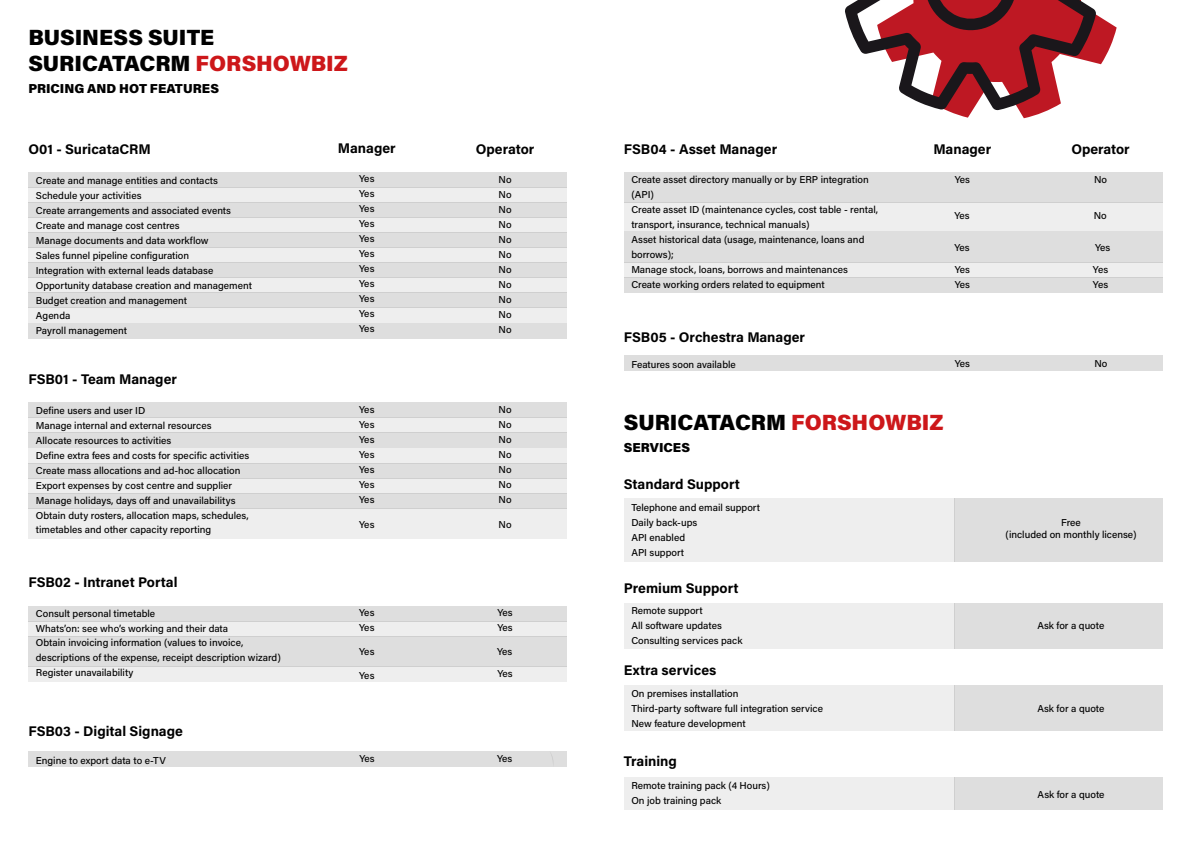
<style>
.page{position:relative;width:1191px;height:842px;background:#fff}
.page>*{position:absolute;margin:0;border:0;box-sizing:border-box;transform-origin:0 0}
.t1{font:900 22px/26.4px "Acumin Pro";color:#000}
.t2{font:700 14px "Acumin Pro";color:#000}
.t3{font:900 13px "Acumin Pro";color:#000}
.t4{font:500 10px/15px "Acumin Pro";color:#000}
.s1{color:#cd171a}
</style>
<div class="page">
<svg style="left:28px;top:766px;width:526px;height:1px"></svg>
<div style="left:28px;top:172px;width:539px;height:15px;background:#dedede"></div>
<div style="left:28px;top:187px;width:539px;height:15px;background:#eee"></div>
<div style="left:624px;top:499px;width:330px;height:63px;background:#eee"></div>
<div style="left:954px;top:499px;width:208px;height:63px;background:#dedede"></div>
<div style="left:954px;top:603px;width:208px;height:45px;background:#dedede"></div>
<div style="left:954px;top:685px;width:208px;height:46px;background:#dedede"></div>
<div style="left:954px;top:778px;width:208px;height:32px;background:#dedede"></div>
<div style="left:624px;top:603px;width:330px;height:46px;background:#eee"></div>
<div style="left:624px;top:685px;width:330px;height:46px;background:#eee"></div>
<div style="left:624px;top:778px;width:330px;height:32px;background:#eee"></div>
<div style="left:28px;top:202px;width:539px;height:15px;background:#dedede"></div>
<div style="left:28px;top:403px;width:539px;height:15px;background:#dedede"></div>
<div style="left:28px;top:217px;width:539px;height:15px;background:#eee"></div>
<div style="left:28px;top:418px;width:539px;height:15px;background:#eee"></div>
<div style="left:28px;top:606px;width:539px;height:15px;background:#dedede"></div>
<div style="left:28px;top:232px;width:539px;height:16px;background:#dedede"></div>
<div style="left:624px;top:173px;width:538px;height:30px;background:#dedede"></div>
<div style="left:28px;top:433px;width:539px;height:15px;background:#dedede"></div>
<div style="left:28px;top:621px;width:539px;height:15px;background:#eee"></div>
<div style="left:28px;top:248px;width:539px;height:15px;background:#eee"></div>
<div style="left:624px;top:202px;width:538px;height:29px;background:#eee"></div>
<div style="left:28px;top:448px;width:539px;height:15px;background:#eee"></div>
<div style="left:28px;top:636px;width:539px;height:31px;background:#dedede"></div>
<div style="left:28px;top:263px;width:539px;height:15px;background:#dedede"></div>
<div style="left:28px;top:463px;width:539px;height:15px;background:#dedede"></div>
<div style="left:28px;top:278px;width:539px;height:15px;background:#eee"></div>
<div style="left:624px;top:231px;width:538px;height:32px;background:#dedede"></div>
<div style="left:28px;top:478px;width:539px;height:15px;background:#eee"></div>
<div style="left:28px;top:667px;width:539px;height:15px;background:#eee"></div>
<div style="left:28px;top:751px;width:539px;height:15px;background:#dedede"></div>
<div style="left:28px;top:293px;width:539px;height:15px;background:#dedede"></div>
<div style="left:624px;top:263px;width:538px;height:15px;background:#eee"></div>
<div style="left:28px;top:493px;width:539px;height:15px;background:#dedede"></div>
<div style="left:28px;top:308px;width:539px;height:15px;background:#eee"></div>
<div style="left:624px;top:278px;width:538px;height:15px;background:#dedede"></div>
<div style="left:624px;top:356px;width:538px;height:15px;background:#dedede"></div>
<div style="left:28px;top:508px;width:539px;height:31px;background:#eee"></div>
<div style="left:28px;top:323px;width:539px;height:15px;background:#dedede"></div>
<svg style="left:845px;top:0;width:272px;height:118px"></svg>
<h1 class="t1" style="left:28px;top:23px;width:321px">BUSINESS SUITE<br>SURICATACRM <span class="s1">FORSHOWBIZ</span></h1>
<h3 class="t3" style="left:28px;top:79px;width:192px">PRICING AND HOT FEATURES</h3>
<h2 class="t2" style="left:28px;top:139px;width:124px">O01 - SuricataCRM</h2>
<p class="t4" style="left:36px;top:172px;width:217px">Create and manage entities and contacts<br>Schedule your activities<br>Create arrangements and associated events<br>Create and manage cost centres<br>Manage documents and data workflow<br>Sales funnel pipeline configuration<br>Integration with external leads database<br>Opportunity database creation and management<br>Budget creation and management<br>Agenda<br>Payroll management</p>
<h2 class="t2" style="left:28px;top:369px;width:150px">FSB01 - Team Manager</h2>
<p class="t4" style="left:36px;top:402px;width:215px">Define users and user ID<br>Manage internal and external resources Allocate resources to activities<br>Define extra fees and costs for specific activities Create mass allocations and ad-hoc allocation Export expenses by cost centre and supplier Manage holidays, days off and unavailabilitys Obtain duty rosters, allocation maps, schedules,</p>
<p class="t4" style="left:36px;top:521px;width:177px">timetables and other capacity reporting</p>
<h2 class="t2" style="left:28px;top:572px;width:151px">FSB02 - Intranet Portal</h2>
<p class="t4" style="left:36px;top:605px;width:194px">Consult personal timetable<br>Whats’on: see who’s working and their data</p>
<p class="t4" style="left:36px;top:634px;width:246px">Obtain invoicing information (values to invoice, descriptions of the expense, receipt description wizard)<br>Register unavailability</p>
<h2 class="t2" style="left:28px;top:721px;width:156px">FSB03 - Digital Signage</h2>
<p class="t4" style="left:36px;top:753px;width:132px">Engine to export data to e-TV</p>
<h2 class="t2" style="left:338px;top:138px;width:59px">Manager</h2>
<p class="t4" style="left:359px;top:171px;width:17px;text-align:justify">Yes Yes Yes Yes Yes Yes Yes Yes Yes Yes Yes</p>
<p class="t4" style="left:359px;top:402px;width:17px;text-align:justify">Yes Yes Yes Yes Yes Yes Yes</p>
<p class="t4" style="left:359px;top:516px;width:17px">Yes</p>
<p class="t4" style="left:359px;top:605px;width:17px">Yes<br>Yes</p>
<p class="t4" style="left:359px;top:644px;width:17px">Yes</p>
<p class="t4" style="left:359px;top:667px;width:17px">Yes</p>
<p class="t4" style="left:359px;top:751px;width:17px">Yes</p>
<h2 class="t2" style="left:476px;top:139px;width:60px">Operator</h2>
<p class="t4" style="left:498px;top:171px;width:14px;text-align:justify">No No No No No No No No No No No</p>
<p class="t4" style="left:498px;top:402px;width:14px;text-align:justify">No No No No No No No</p>
<p class="t4" style="left:498px;top:516px;width:14px">No</p>
<p class="t4" style="left:497px;top:605px;width:17px">Yes<br>Yes</p>
<p class="t4" style="left:497px;top:644px;width:17px">Yes</p>
<p class="t4" style="left:497px;top:666px;width:17px">Yes</p>
<p class="t4" style="left:497px;top:751px;width:17px">Yes</p>
<h2 class="t2" style="left:624px;top:139px;width:155px">FSB04 - Asset Manager</h2>
<p class="t4" style="left:631px;top:172px;width:248px">Create asset directory manually or by ERP integration (API)<br>Create asset ID (maintenance cycles, cost table - rental, transport, insurance, technical manuals)<br>Asset historical data (usage, maintenance, loans and borrows);<br>Manage stock, loans, borrows and maintenances Create working orders related to equipment</p>
<h2 class="t2" style="left:624px;top:327px;width:183px">FSB05 - Orchestra Manager</h2>
<p class="t4" style="left:631px;top:356px;width:106px">Features soon available</p>
<h2 class="t2" style="left:933px;top:139px;width:59px">Manager</h2>
<p class="t4" style="left:954px;top:172px;width:17px">Yes</p>
<h2 class="t2" style="left:1071px;top:139px;width:60px">Operator</h2>
<p class="t4" style="left:1094px;top:171px;width:14px">No</p>
<p class="t4" style="left:1093px;top:208px;width:14px">No</p>
<p class="t4" style="left:954px;top:208px;width:17px">Yes</p>
<p class="t4" style="left:954px;top:240px;width:17px">Yes</p>
<p class="t4" style="left:1095px;top:240px;width:17px">Yes</p>
<p class="t4" style="left:954px;top:262px;width:17px">Yes<br>Yes</p>
<p class="t4" style="left:1093px;top:261px;width:17px">Yes<br>Yes</p>
<p class="t4" style="left:954px;top:356px;width:17px">Yes</p>
<p class="t4" style="left:1094px;top:356px;width:14px">No</p>
<h1 class="t1" style="left:624px;top:408px;width:321px">SURICATACRM <span class="s1">FORSHOWBIZ</span></h1>
<h3 class="t3" style="left:624px;top:438px;width:68px">SERVICES</h3>
<h2 class="t2" style="left:624px;top:474px;width:118px">Standard Support</h2>
<p class="t4" style="left:631px;top:500px;width:130px">Telephone and email support<br>Daily back-ups<br>API enabled<br>API support</p>
<h2 class="t2" style="left:624px;top:578px;width:116px">Premium Support</h2>
<p class="t4" style="left:631px;top:603px;width:113px">Remote support<br>All software updates<br>Consulting services pack</p>
<h2 class="t2" style="left:624px;top:660px;width:94px">Extra services</h2>
<p class="t4" style="left:631px;top:685px;width:193px">On premises installation<br>Third-party software full integration service<br>New feature development</p>
<h2 class="t2" style="left:624px;top:752px;width:55px">Training</h2>
<p class="t4" style="left:631px;top:778px;width:140px">Remote training pack (4 Hours)<br>On job training pack</p>
<p class="t4" style="left:1005px;top:516px;width:132px;line-height:12px;text-align:center">Free<br>(included on monthly license)</p>
<p class="t4" style="left:1037px;top:618px;width:68px">Ask for a quote</p>
<p class="t4" style="left:1037px;top:700px;width:68px">Ask for a quote</p>
<p class="t4" style="left:1037px;top:786px;width:68px">Ask for a quote</p>
</div>
